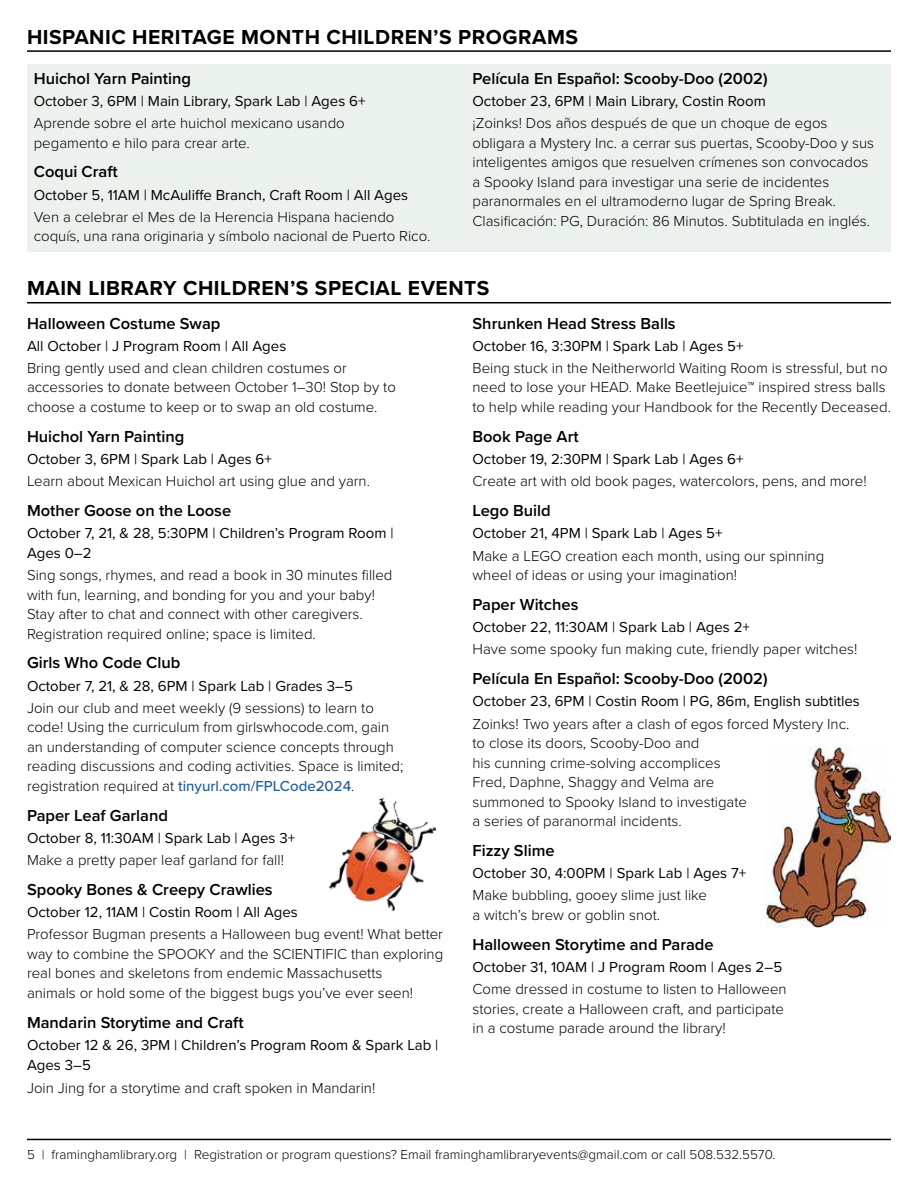
<style>
.page{position:relative;width:918px;height:1188px;background:#fff}
.page>*{position:absolute;margin:0;border:0;box-sizing:border-box;transform-origin:0 0}
.t1{font:700 21px "Proxima Nova";letter-spacing:.025em;color:#000}
.t2{font:600 16.5px "Proxima Nova";color:#000}
.t3{font:300 15px/19.5px "Proxima Nova";color:#000}
.t4{font:15px/19.5px "Proxima Nova";color:#000}
.t5{font:300 13.5px "Proxima Nova";color:#000}
.s1{font-weight:500;color:#215e9e}
</style>
<div class="page">
<hr style="left:27px;top:1139px;width:864px;height:1px;background:#000">
<div style="left:27px;top:64px;width:864px;height:188px;background:#ebf2ee"></div>
<hr style="left:27px;top:50px;width:864px;height:2px;background:#000">
<hr style="left:27px;top:302px;width:864px;height:1px;background:#000">
<img style="left:329px;top:799px;width:107px;height:112px">
<img style="left:765px;top:746px;width:126px;height:181px">
<h1 class="t1" style="left:27px;top:21px;width:553px">HISPANIC HERITAGE MONTH CHILDREN’S PROGRAMS</h1>
<p class="t2" style="left:34px;top:66px;width:159px">Huichol Yarn Painting</p>
<p class="t4" style="left:34px;top:90px;width:333px">October 3, 6PM | Main Library, Spark Lab | Ages 6+</p>
<p class="t3" style="left:34px;top:112px;width:313px">Aprende sobre el arte huichol mexicano usando pegamento e hilo para crear arte.</p>
<p class="t2" style="left:34px;top:160px;width:86px">Coqui Craft</p>
<p class="t4" style="left:34px;top:184px;width:376px">October 5, 11AM | McAuliffe Branch, Craft Room | All Ages</p>
<p class="t3" style="left:34px;top:206px;width:398px">Ven a celebrar el Mes de la Herencia Hispana haciendo coquís, una rana originaria y símbolo nacional de Puerto Rico.</p>
<p class="t2" style="left:472px;top:66px;width:297px">Película En Español: Scooby-Doo (2002)</p>
<p class="t4" style="left:472px;top:90px;width:295px">October 23, 6PM | Main Library, Costin Room</p>
<p class="t3" style="left:472px;top:112px;width:403px">¡Zoinks! Dos años después de que un choque de egos obligara a Mystery Inc. a cerrar sus puertas, Scooby-Doo y sus inteligentes amigos que resuelven crímenes son convocados a Spooky Island para investigar una serie de incidentes paranormales en el ultramoderno lugar de Spring Break.<br>Clasificación: PG, Duración: 86 Minutos. Subtitulada en inglés.</p>
<h1 class="t1" style="left:27px;top:273px;width:464px">MAIN LIBRARY CHILDREN’S SPECIAL EVENTS</h1>
<p class="t2" style="left:27px;top:311px;width:195px">Halloween Costume Swap</p>
<p class="t4" style="left:27px;top:335px;width:261px">All October | J Program Room | All Ages</p>
<p class="t3" style="left:27px;top:357px;width:370px">Bring gently used and clean children costumes or accessories to donate between October 1–30! Stop by to choose a costume to keep or to swap an old costume.</p>
<p class="t2" style="left:27px;top:424px;width:159px">Huichol Yarn Painting</p>
<p class="t4" style="left:27px;top:449px;width:246px">October 3, 6PM | Spark Lab | Ages 6+</p>
<p class="t3" style="left:27px;top:471px;width:344px">Learn about Mexican Huichol art using glue and yarn.</p>
<p class="t2" style="left:27px;top:498px;width:206px">Mother Goose on the Loose</p>
<p class="t4" style="left:27px;top:523px;width:368px">October 7, 21, &amp; 28, 5:30PM | Children’s Program Room |<br>Ages 0–2</p>
<p class="t3" style="left:27px;top:564px;width:367px">Sing songs, rhymes, and read a book in 30 minutes filled with fun, learning, and bonding for you and your baby!<br>Stay after to chat and connect with other caregivers.<br>Registration required online; space is limited.</p>
<p class="t2" style="left:27px;top:651px;width:155px">Girls Who Code Club</p>
<p class="t4" style="left:27px;top:675px;width:327px">October 7, 21, &amp; 28, 6PM | Spark Lab | Grades 3–5</p>
<p class="t3" style="left:27px;top:697px;width:378px">Join our club and meet weekly (9 sessions) to learn to code! Using the curriculum from girlswhocode.com, gain an understanding of computer science concepts through reading discussions and coding activities. Space is limited; registration required at <span class="s1">tinyurl.com/FPLCode2024</span>.</p>
<p class="t2" style="left:27px;top:803px;width:143px">Paper Leaf Garland</p>
<p class="t4" style="left:27px;top:828px;width:270px">October 8, 11:30AM | Spark Lab | Ages 3+</p>
<p class="t3" style="left:27px;top:850px;width:258px">Make a pretty paper leaf garland for fall!</p>
<p class="t2" style="left:27px;top:877px;width:247px">Spooky Bones &amp; Creepy Crawlies</p>
<p class="t4" style="left:27px;top:902px;width:272px">October 12, 11AM | Costin Room | All Ages</p>
<p class="t3" style="left:27px;top:924px;width:418px">Professor Bugman presents a Halloween bug event! What better way to combine the SPOOKY and the SCIENTIFIC than exploring real bones and skeletons from endemic Massachusetts<br>animals or hold some of the biggest bugs you’ve ever seen!</p>
<p class="t2" style="left:27px;top:1010px;width:218px">Mandarin Storytime and Craft</p>
<p class="t4" style="left:27px;top:1035px;width:413px">October 12 &amp; 26, 3PM | Children’s Program Room &amp; Spark Lab |<br>Ages 3–5</p>
<p class="t3" style="left:27px;top:1078px;width:350px">Join Jing for a storytime and craft spoken in Mandarin!</p>
<p class="t2" style="left:472px;top:311px;width:205px">Shrunken Head Stress Balls</p>
<p class="t4" style="left:472px;top:335px;width:273px">October 16, 3:30PM | Spark Lab | Ages 5+</p>
<p class="t3" style="left:472px;top:357px;width:420px">Being stuck in the Neitherworld Waiting Room is stressful, but no need to lose your HEAD. Make Beetlejuice™ inspired stress balls to help while reading your Handbook for the Recently Deceased.</p>
<p class="t2" style="left:472px;top:424px;width:108px">Book Page Art</p>
<p class="t4" style="left:472px;top:449px;width:273px">October 19, 2:30PM | Spark Lab | Ages 6+</p>
<p class="t3" style="left:472px;top:471px;width:396px">Create art with old book pages, watercolors, pens, and more!</p>
<p class="t2" style="left:472px;top:498px;width:80px">Lego Build</p>
<p class="t4" style="left:472px;top:523px;width:252px">October 21, 4PM | Spark Lab | Ages 5+</p>
<p class="t3" style="left:472px;top:545px;width:353px">Make a LEGO creation each month, using our spinning wheel of ideas or using your imagination!</p>
<p class="t2" style="left:472px;top:592px;width:107px">Paper Witches</p>
<p class="t4" style="left:472px;top:617px;width:279px">October 22, 11:30AM | Spark Lab | Ages 2+</p>
<p class="t3" style="left:472px;top:639px;width:386px">Have some spooky fun making cute, friendly paper witches!</p>
<p class="t2" style="left:472px;top:666px;width:297px">Película En Español: Scooby-Doo (2002)</p>
<p class="t4" style="left:472px;top:691px;width:389px">October 23, 6PM | Costin Room | PG, 86m, English subtitles</p>
<p class="t3" style="left:472px;top:713px;width:378px">Zoinks! Two years after a clash of egos forced Mystery Inc. to close its doors, Scooby-Doo and<br>his cunning crime-solving accomplices<br>Fred, Daphne, Shaggy and Velma are<br>summoned to Spooky Island to investigate<br>a series of paranormal incidents.</p>
<p class="t2" style="left:472px;top:838px;width:84px">Fizzy Slime</p>
<p class="t4" style="left:472px;top:863px;width:275px">October 30, 4:00PM | Spark Lab | Ages 7+</p>
<p class="t3" style="left:472px;top:885px;width:236px">Make bubbling, gooey slime just like a witch’s brew or goblin snot.</p>
<p class="t2" style="left:472px;top:932px;width:243px">Halloween Storytime and Parade</p>
<p class="t4" style="left:472px;top:957px;width:311px">October 31, 10AM | J Program Room | Ages 2–5</p>
<p class="t3" style="left:472px;top:979px;width:316px">Come dressed in costume to listen to Halloween stories, create a Halloween craft, and participate in a costume parade around the library!</p>
<p class="t5" style="left:27px;top:1145px;width:750px">5 | framinghamlibrary.org | Registration or program questions? Email framinghamlibraryevents@gmail.com or call 508.532.5570.</p>
</div>
